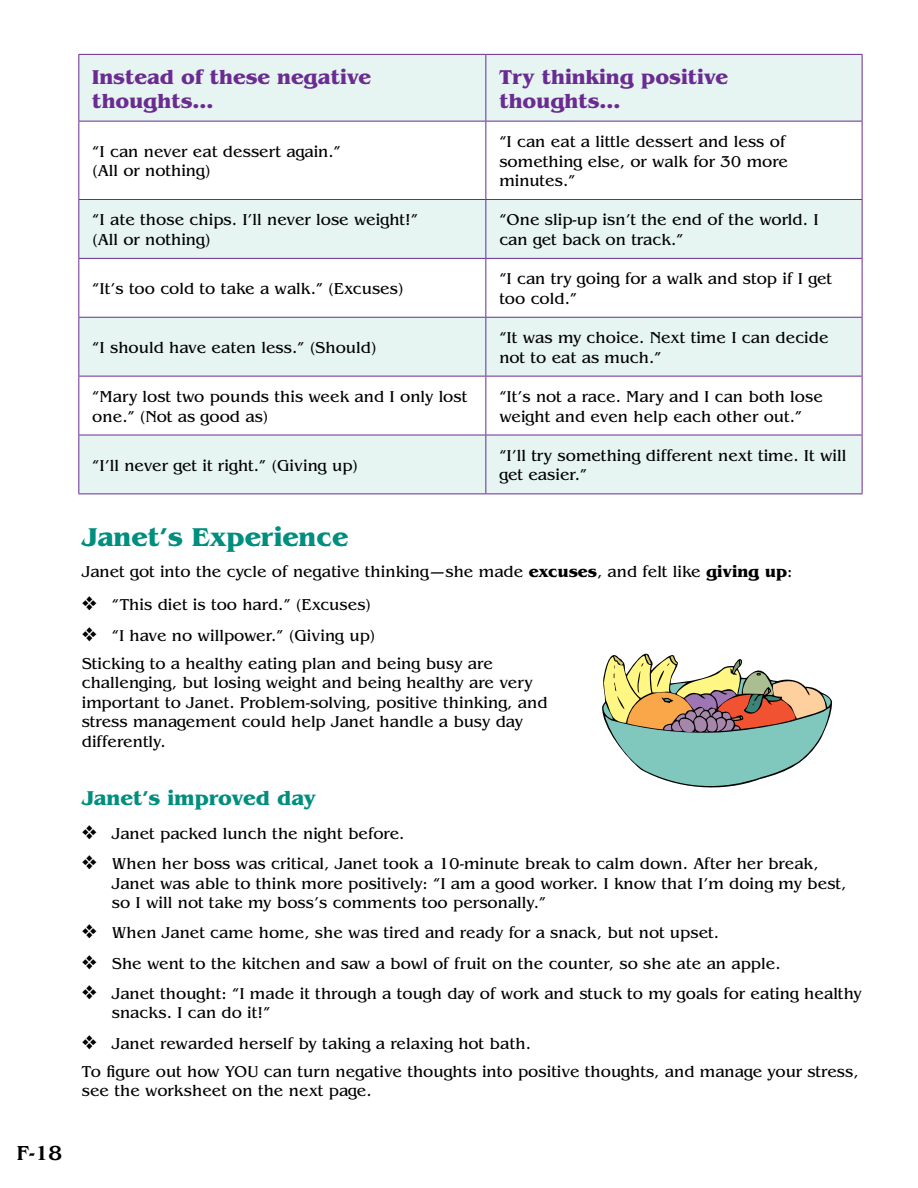
<style>
.page{position:relative;width:918px;height:1188px;background:#fff}
.page>*{position:absolute;margin:0;border:0;box-sizing:border-box;transform-origin:0 0}
.t1{font:700 27px "Benguiat";color:#008e7e}
.t2{font:700 21px/24px "Benguiat";color:#6a2c91}
.t3{font:700 21px "Benguiat";color:#008e7e}
.t4{font:500 21px "Benguiat";color:#000}
.t5{font:16.5px/19.5px "Benguiat";color:#000}
.s1{font-weight:700}
</style>
<div class="page">
<div style="left:79px;top:55px;width:783px;height:439px;background:#e6f4f2"></div>
<svg style="left:79px;top:122px;width:783px;height:313px"></svg>
<hr style="left:78px;top:54px;width:408px;height:1px;background:#6a2c91">
<hr style="left:78px;top:55px;width:1px;height:66px;background:#6a2c91">
<hr style="left:486px;top:54px;width:376px;height:1px;background:#6a2c91">
<hr style="left:485px;top:55px;width:1px;height:66px;background:#6a2c91">
<hr style="left:862px;top:55px;width:1px;height:66px;background:#6a2c91">
<hr style="left:78px;top:121px;width:408px;height:1px;background:#6a2c91">
<hr style="left:78px;top:122px;width:1px;height:77px;background:#6a2c91">
<hr style="left:486px;top:121px;width:376px;height:1px;background:#6a2c91">
<hr style="left:485px;top:122px;width:1px;height:77px;background:#6a2c91">
<hr style="left:862px;top:122px;width:1px;height:77px;background:#6a2c91">
<hr style="left:78px;top:199px;width:408px;height:1px;background:#6a2c91">
<hr style="left:78px;top:200px;width:1px;height:58px;background:#6a2c91">
<hr style="left:486px;top:199px;width:376px;height:1px;background:#6a2c91">
<hr style="left:485px;top:200px;width:1px;height:58px;background:#6a2c91">
<hr style="left:862px;top:200px;width:1px;height:58px;background:#6a2c91">
<hr style="left:78px;top:258px;width:408px;height:1px;background:#6a2c91">
<hr style="left:78px;top:259px;width:1px;height:58px;background:#6a2c91">
<hr style="left:486px;top:258px;width:376px;height:1px;background:#6a2c91">
<hr style="left:485px;top:259px;width:1px;height:58px;background:#6a2c91">
<hr style="left:862px;top:259px;width:1px;height:58px;background:#6a2c91">
<hr style="left:78px;top:317px;width:408px;height:1px;background:#6a2c91">
<hr style="left:78px;top:318px;width:1px;height:58px;background:#6a2c91">
<hr style="left:486px;top:317px;width:376px;height:1px;background:#6a2c91">
<hr style="left:485px;top:318px;width:1px;height:58px;background:#6a2c91">
<hr style="left:862px;top:318px;width:1px;height:58px;background:#6a2c91">
<hr style="left:78px;top:376px;width:408px;height:1px;background:#6a2c91">
<hr style="left:78px;top:376px;width:1px;height:59px;background:#6a2c91">
<hr style="left:486px;top:376px;width:376px;height:1px;background:#6a2c91">
<hr style="left:485px;top:376px;width:1px;height:59px;background:#6a2c91">
<hr style="left:862px;top:376px;width:1px;height:59px;background:#6a2c91">
<hr style="left:78px;top:435px;width:408px;height:1px;background:#6a2c91">
<hr style="left:78px;top:435px;width:1px;height:59px;background:#6a2c91">
<hr style="left:486px;top:435px;width:376px;height:1px;background:#6a2c91">
<hr style="left:485px;top:435px;width:1px;height:59px;background:#6a2c91">
<hr style="left:862px;top:435px;width:1px;height:59px;background:#6a2c91">
<hr style="left:78px;top:494px;width:408px;height:1px;background:#6a2c91">
<hr style="left:486px;top:494px;width:376px;height:1px;background:#6a2c91">
<svg style="left:602px;top:653px;width:230px;height:135px"></svg>
<p class="t4" style="left:17px;top:1141px;width:47px">F-18</p>
<p class="t2" style="left:92px;top:65px;width:280px">Instead of these negative thoughts…</p>
<p class="t2" style="left:499px;top:65px;width:230px">Try thinking positive thoughts…</p>
<p class="t5" style="left:92px;top:142px;width:250px">“I can never eat dessert again.” (All or nothing)</p>
<p class="t5" style="left:499px;top:132px;width:290px">“I can eat a little dessert and less of something else, or walk for 30 more minutes.”</p>
<p class="t5" style="left:92px;top:210px;width:327px">“I ate those chips. I’ll never lose weight!” (All or nothing)</p>
<p class="t5" style="left:499px;top:210px;width:321px">“One slip-up isn’t the end of the world. I can get back on track.”</p>
<p class="t5" style="left:92px;top:279px;width:313px">“It’s too cold to take a walk.” (Excuses)</p>
<p class="t5" style="left:499px;top:269px;width:334px">“I can try going for a walk and stop if I get too cold.”</p>
<p class="t5" style="left:92px;top:338px;width:286px">“I should have eaten less.” (Should)</p>
<p class="t5" style="left:499px;top:328px;width:331px">“It was my choice. Next time I can decide not to eat as much.”</p>
<p class="t5" style="left:92px;top:387px;width:377px">“Mary lost two pounds this week and I only lost one.” (Not as good as)</p>
<p class="t5" style="left:499px;top:387px;width:325px">“It’s not a race. Mary and I can both lose weight and even help each other out.”</p>
<p class="t5" style="left:92px;top:456px;width:267px">“I’ll never get it right.” (Giving up)</p>
<p class="t5" style="left:499px;top:446px;width:349px">“I’ll try something different next time. It will get easier.”</p>
<h1 class="t1" style="left:82px;top:521px;width:268px">Janet’s Experience</h1>
<p class="t5" style="left:82px;top:562px;width:712px">Janet got into the cycle of negative thinking—she made <span class="s1">excuses</span>, and felt like <span class="s1">giving up</span>:</p>
<p class="t5" style="left:82px;top:595px;width:291px">❖ “This diet is too hard.” (Excuses)</p>
<p class="t5" style="left:82px;top:621px;width:413px;line-height:28.2px">❖ “I have no willpower.” (Giving up)<br>Sticking to a healthy eating plan and being busy are</p>
<p class="t5" style="left:82px;top:673px;width:467px">challenging, but losing weight and being healthy are very important to Janet. Problem-solving, positive thinking, and stress management could help Janet handle a busy day differently.</p>
<p class="t3" style="left:82px;top:786px;width:236px">Janet’s improved day</p>
<p class="t5" style="left:82px;top:824px;width:324px">❖ Janet packed lunch the night before.</p>
<p class="t5" style="left:112px;top:854px;width:736px;text-indent:-30px">❖ When her boss was critical, Janet took a 10-minute break to calm down. After her break,<br>Janet was able to think more positively: “I am a good worker. I know that I’m doing my best, so I will not take my boss’s comments too personally.”</p>
<p class="t5" style="left:82px;top:923px;width:639px">❖ When Janet came home, she was tired and ready for a snack, but not upset.</p>
<p class="t5" style="left:82px;top:954px;width:700px">❖ She went to the kitchen and saw a bowl of fruit on the counter, so she ate an apple.</p>
<p class="t5" style="left:112px;top:984px;width:752px;text-indent:-30px">❖ Janet thought: “I made it through a tough day of work and stuck to my goals for eating healthy snacks. I can do it!”</p>
<p class="t5" style="left:82px;top:1029px;width:779px;line-height:28.2px">❖ Janet rewarded herself by taking a relaxing hot bath.<br>To figure out how YOU can turn negative thoughts into positive thoughts, and manage your stress,</p>
<p class="t5" style="left:82px;top:1081px;width:292px">see the worksheet on the next page.</p>
</div>
